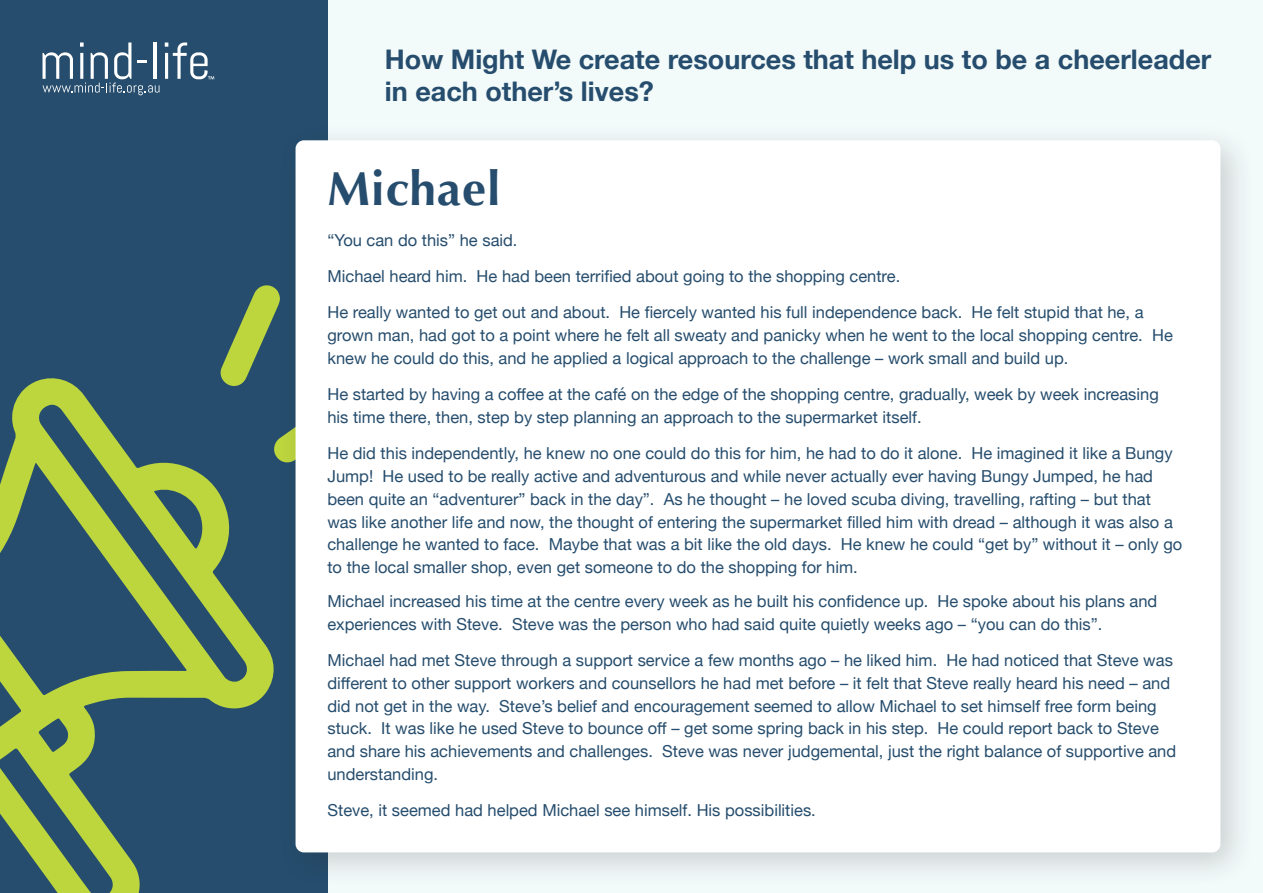
<style>
.page{position:relative;width:1263px;height:893px;background:#fff}
.page>*{position:absolute;margin:0;border:0;box-sizing:border-box;transform-origin:0 0}
.t1{font:700 48px "Optima";letter-spacing:.02em;color:#264d6d}
.t2{font:700 27px/32.4px "Helvetica Neue";color:#264d6d}
.Default_Paragraph{font:16.5px/22.8px "Helvetica Neue";color:#264d6d}
</style>
<div class="page">
<div style="left:327px;top:0;width:936px;height:893px;background:#f3fafa"></div>
<div style="left:0;top:0;width:327px;height:893px;background:#264d6d"></div>
<svg style="left:0;top:378px;width:274px;height:515px"></svg>
<svg style="left:219px;top:285px;width:58px;height:179px"></svg>
<div style="left:277px;top:121px;width:980px;height:768px;background:#231f20;opacity:.2"></div>
<div style="left:296px;top:140px;width:924px;height:712px;background:#fff;border-radius:8px"></div>
<svg style="left:43px;top:43px;width:116px;height:52px"></svg>
<svg style="left:165px;top:43px;width:49px;height:36px"></svg>
<p class="t2" style="left:385px;top:44px;width:828px">How Might We create resources that help us to be a cheerleader in each other’s lives?</p>
<p class="t1" style="left:327px;top:161px;width:174px">Michael</p>
<p class="Default_Paragraph" style="left:327px;top:229px;width:192px">“You can do this” he said.</p>
<p class="Default_Paragraph" style="left:327px;top:265px;width:574px">Michael heard him. He had been terrified about going to the shopping centre.</p>
<p class="Default_Paragraph" style="left:327px;top:302px;width:847px">He really wanted to get out and about. He fiercely wanted his full independence back. He felt stupid that he, a grown man, had got to a point where he felt all sweaty and panicky when he went to the local shopping centre. He knew he could do this, and he applied a logical approach to the challenge – work small and build up.</p>
<p class="Default_Paragraph" style="left:327px;top:384px;width:833px">He started by having a coffee at the café on the edge of the shopping centre, gradually, week by week increasing his time there, then, step by step planning an approach to the supermarket itself.</p>
<p class="Default_Paragraph" style="left:327px;top:443px;width:856px">He did this independently, he knew no one could do this for him, he had to do it alone. He imagined it like a Bungy Jump! He used to be really active and adventurous and while never actually ever having Bungy Jumped, he had been quite an “adventurer” back in the day”. As he thought – he loved scuba diving, travelling, rafting – but that was like another life and now, the thought of entering the supermarket filled him with dread – although it was also a challenge he wanted to face. Maybe that was a bit like the old days. He knew he could “get by” without it – only go to the local smaller shop, even get someone to do the shopping for him.</p>
<p class="Default_Paragraph" style="left:327px;top:590px;width:831px">Michael increased his time at the centre every week as he built his confidence up. He spoke about his plans and experiences with Steve. Steve was the person who had said quite quietly weeks ago – “you can do this”.</p>
<p class="Default_Paragraph" style="left:327px;top:650px;width:850px">Michael had met Steve through a support service a few months ago – he liked him. He had noticed that Steve was different to other support workers and counsellors he had met before – it felt that Steve really heard his need – and did not get in the way. Steve’s belief and encouragement seemed to allow Michael to set himself free form being stuck. It was like he used Steve to bounce off – get some spring back in his step. He could report back to Steve and share his achievements and challenges. Steve was never judgemental, just the right balance of supportive and understanding.</p>
<p class="Default_Paragraph" style="left:327px;top:800px;width:490px">Steve, it seemed had helped Michael see himself. His possibilities.</p>
</div>
